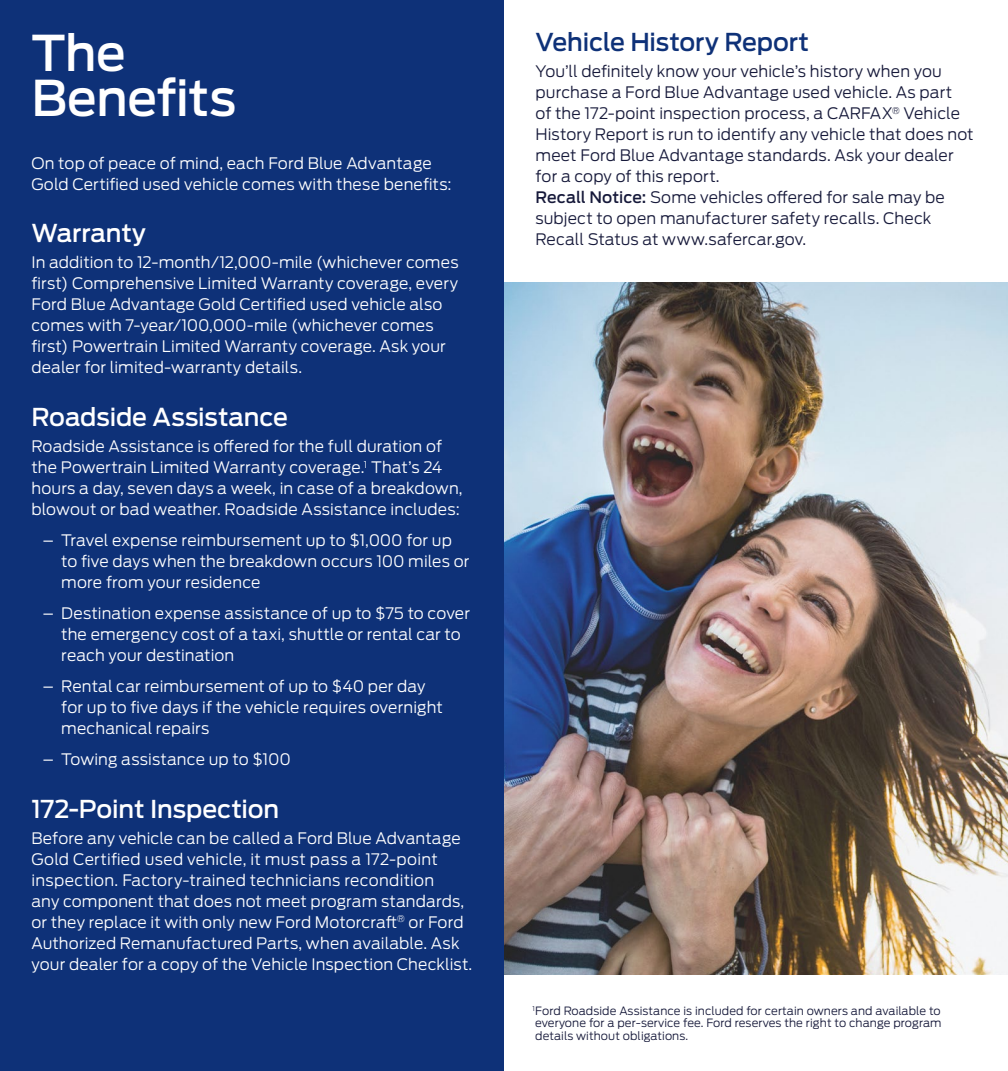
<style>
.page{position:relative;width:1008px;height:1071px;background:#fff}
.page>*{position:absolute;margin:0;border:0;box-sizing:border-box;transform-origin:0 0}
.t1{font:500 49px/45.5px "Ford Antenna";letter-spacing:-.01em;color:#fff}
.t2{font:500 24.5px "Ford Antenna";letter-spacing:-.005em;color:#fff}
.t3{font:500 24.5px "Ford Antenna";letter-spacing:-.005em;color:#0e3178}
.t4{font:300 15.75px/21px "Ford Antenna";letter-spacing:.005em;color:#fff}
.t5{font:300 15.75px/21px "Ford Antenna";letter-spacing:.005em;color:#16193a}
.t6{font:300 11.38px/12.2px "Ford Antenna";letter-spacing:.01em;color:#16193a;text-align:justify}
.s1{font-weight:500}
</style>
<div class="page">
<div style="left:0;top:0;width:504px;height:1071px;background:#0e3178"></div>
<img style="left:504px;top:282px;width:504px;height:692px">
<h1 class="t1" style="left:32px;top:25px;width:206px">The<br>Benefits</h1>
<p class="t4" style="left:32px;top:151px;width:422px">On top of peace of mind, each Ford Blue Advantage<br>Gold Certified used vehicle comes with these benefits:</p>
<h2 class="t2" style="left:32px;top:212px;width:116px">Warranty</h2>
<p class="t4" style="left:32px;top:250px;width:429px">In addition to 12-month/12,000-mile (whichever comes first) Comprehensive Limited Warranty coverage, every Ford Blue Advantage Gold Certified used vehicle also comes with 7-year/100,000-mile (whichever comes first) Powertrain Limited Warranty coverage. Ask your dealer for limited-warranty details.</p>
<h2 class="t2" style="left:32px;top:395px;width:258px">Roadside Assistance</h2>
<p class="t4" style="left:32px;top:434px;width:433px">Roadside Assistance is offered for the full duration of the Powertrain Limited Warranty coverage.<sup>1</sup> That’s 24 hours a day, seven days a week, in case of a breakdown, blowout or bad weather. Roadside Assistance includes:</p>
<p class="t4" style="left:61px;top:528px;width:410px;text-indent:-18px">– Travel expense reimbursement up to $1,000 for up to five days when the breakdown occurs 100 miles or more from your residence</p>
<p class="t4" style="left:61px;top:601px;width:410px;text-indent:-18px">– Destination expense assistance of up to $75 to cover the emergency cost of a taxi, shuttle or rental car to reach your destination</p>
<p class="t4" style="left:61px;top:674px;width:383px;text-indent:-18px">– Rental car reimbursement of up to $40 per day for up to five days if the vehicle requires overnight mechanical repairs</p>
<p class="t4" style="left:43px;top:747px;width:249px">– Towing assistance up to $100</p>
<h2 class="t2" style="left:32px;top:787px;width:249px">172-Point Inspection</h2>
<p class="t4" style="left:32px;top:826px;width:442px">Before any vehicle can be called a Ford Blue Advantage Gold Certified used vehicle, it must pass a 172-point inspection. Factory-trained technicians recondition<br>any component that does not meet program standards, or they replace it with only new Ford Motorcraft<sup>®</sup> or Ford Authorized Remanufactured Parts, when available. Ask your dealer for a copy of the Vehicle Inspection Checklist.</p>
<h2 class="t3" style="left:536px;top:21px;width:275px">Vehicle History Report</h2>
<p class="t5" style="left:536px;top:59px;width:440px">You’ll definitely know your vehicle’s history when you purchase a Ford Blue Advantage used vehicle. As part<br>of the 172-point inspection process, a CARFAX<sup>®</sup> Vehicle History Report is run to identify any vehicle that does not meet Ford Blue Advantage standards. Ask your dealer for a copy of this report.<br><span class="s1">Recall Notice:</span> Some vehicles offered for sale may be subject to open manufacturer safety recalls. Check Recall Status at www.safercar.gov.</p>
<p class="t6" style="left:533px;top:1003px;width:410px"><sup>1</sup>Ford Roadside Assistance is included for certain owners and available to everyone for a per-service fee. Ford reserves the right to change program details without obligations.</p>
</div>
